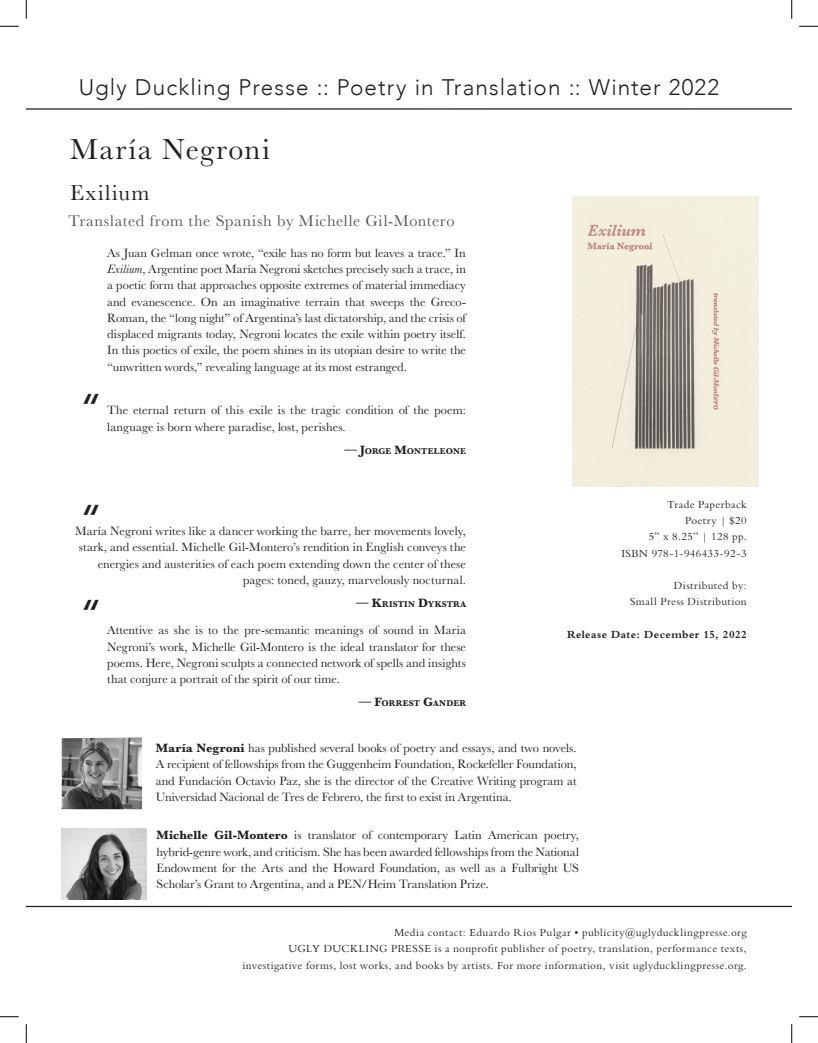
<style>
.page{position:relative;width:818px;height:1043px;background:#fff}
.page>*{position:absolute;margin:0;border:0;box-sizing:border-box;transform-origin:0 0}
.t1{font:italic 500 40px "Avenir";color:#231f20}
.t2{font:30px "Baskerville";letter-spacing:.055em;color:#231f20}
.t3{font:300 22.5px "Avenir";letter-spacing:.045em;color:#231f20}
.t4{font:22.5px "Baskerville";letter-spacing:.065em;color:#231f20}
.t5{font:16.25px "Baskerville";letter-spacing:.04em;color:#57585a}
.t6{font:12.5px/16.2px "Baskerville";letter-spacing:.005em;color:#231f20;text-align:justify}
.t7{font:11.25px/16.2px "Bembo Std";letter-spacing:.035em;color:#231f20;text-align:right}
.t8{font:700 11.25px "Bembo Std";letter-spacing:.035em;color:#231f20}
.t9{font:700 8.75px "Baskerville";letter-spacing:.03em;color:#231f20}
.t10{font:700 8.75px "Baskerville";letter-spacing:.01em;color:#231f20}
.s1{font-style:italic}
.s2{font-size:12.5px}
.s3{font-weight:700}
</style>
<div class="page">
<hr style="left:26px;top:108px;width:765px;height:2px;background:#231f20">
<hr style="left:26px;top:905px;width:765px;height:2px;background:#231f20">
<img style="left:62px;top:737px;width:80px;height:72px">
<img style="left:62px;top:828px;width:84px;height:71px">
<img style="left:573px;top:197px;width:185px;height:289px">
<svg style="left:0;top:25px;width:19px;height:2px"></svg>
<svg style="left:799px;top:25px;width:19px;height:2px"></svg>
<svg style="left:0;top:1016px;width:19px;height:1px"></svg>
<svg style="left:799px;top:1016px;width:19px;height:1px"></svg>
<svg style="left:25px;top:0;width:2px;height:19px"></svg>
<svg style="left:25px;top:1024px;width:2px;height:18px"></svg>
<svg style="left:791px;top:0;width:1px;height:19px"></svg>
<svg style="left:791px;top:1024px;width:1px;height:18px"></svg>
<h3 class="t3" style="left:79px;top:74px;width:642px">Ugly Duckling Presse :: Poetry in Translation :: Winter 2022</h3>
<h2 class="t2" style="left:70px;top:130px;width:201px">María Negroni</h2>
<h3 class="t4" style="left:70px;top:178px;width:81px">Exilium</h3>
<h3 class="t5" style="left:68px;top:210px;width:387px">Translated from the Spanish by Michelle Gil-Montero</h3>
<h1 class="t1" style="left:77px;top:384px;width:22px">“</h1>
<p class="t6" style="left:107px;top:245px;width:360px">As Juan Gelman once wrote, “exile has no form but leaves a trace.” In <span class="s1">Exilium</span>, Argentine poet María Negroni sketches precisely such a trace, in a poetic form that approaches opposite extremes of material immediacy and evanescence. On an imaginative terrain that sweeps the Greco-Roman, the “long night” of Argentina’s last dictatorship, and the crisis of displaced migrants today, Negroni locates the exile within poetry itself.<br>In this poetics of exile, the poem shines in its utopian desire to write the “unwritten words,” revealing language at its most estranged.</p>
<p class="t6" style="left:107px;top:402px;width:360px">The eternal return of this exile is the tragic condition of the poem: language is born where paradise, lost, perishes.</p>
<p class="t10" style="left:344px;top:445px;width:123px"><span class="s2">— J</span>ORGE <span class="s2">M</span>ONTELEONE</p>
<p class="t7" style="left:621px;top:496px;width:127px">Trade Paperback<br>Poetry | $20<br>5” x 8.25” | 128 pp.<br>ISBN 978-1-946433-92-3</p>
<p class="t7" style="left:630px;top:577px;width:118px">Distributed by:<br>Small Press Distribution</p>
<p class="t8" style="left:567px;top:628px;width:181px">Release Date: December 15, 2022</p>
<h1 class="t1" style="left:77px;top:495px;width:22px">“</h1>
<p class="t6" style="left:75px;top:523px;width:392px;text-align:right">María Negroni writes like a dancer working the barre, her movements lovely, stark, and essential. Michelle Gil-Montero’s rendition in English conveys the energies and austerities of each poem extending down the center of these pages: toned, gauzy, marvelously nocturnal.</p>
<p class="t9" style="left:356px;top:598px;width:111px"><span class="s2">— K</span>RISTIN <span class="s2">D</span>YKSTRA</p>
<p class="t6" style="left:107px;top:622px;width:360px">Attentive as she is to the pre-semantic meanings of sound in Maria Negroni’s work, Michelle Gil-Montero is the ideal translator for these poems. Here, Negroni sculpts a connected network of spells and insights that conjure a portrait of the spirit of our time.</p>
<p class="t9" style="left:359px;top:697px;width:109px"><span class="s2">— F</span>ORREST <span class="s2">G</span>ANDER</p>
<p class="t6" style="left:156px;top:740px;width:422px"><span class="s3">María Negroni</span> has published several books of poetry and essays, and two novels.<br>A recipient of fellowships from the Guggenheim Foundation, Rockefeller Foundation, and Fundación Octavio Paz, she is the director of the Creative Writing program at Universidad Nacional de Tres de Febrero, the first to exist in Argentina.</p>
<h1 class="t1" style="left:77px;top:590px;width:22px">“</h1>
<p class="t6" style="left:156px;top:827px;width:424px"><span class="s3">Michelle Gil-Montero</span> is translator of contemporary Latin American poetry, hybrid-genre work, and criticism. She has been awarded fellowships from the National Endowment for the Arts and the Howard Foundation, as well as a Fulbright US Scholar’s Grant to Argentina, and a PEN/Heim Translation Prize.</p>
<p class="t7" style="left:242px;top:924px;width:506px">Media contact: Eduardo Rios Pulgar • publicity@uglyducklingpresse.org<br>UGLY DUCKLING PRESSE is a nonprofit publisher of poetry, translation, performance texts, investigative forms, lost works, and books by artists. For more information, visit uglyducklingpresse.org.</p>
</div>
